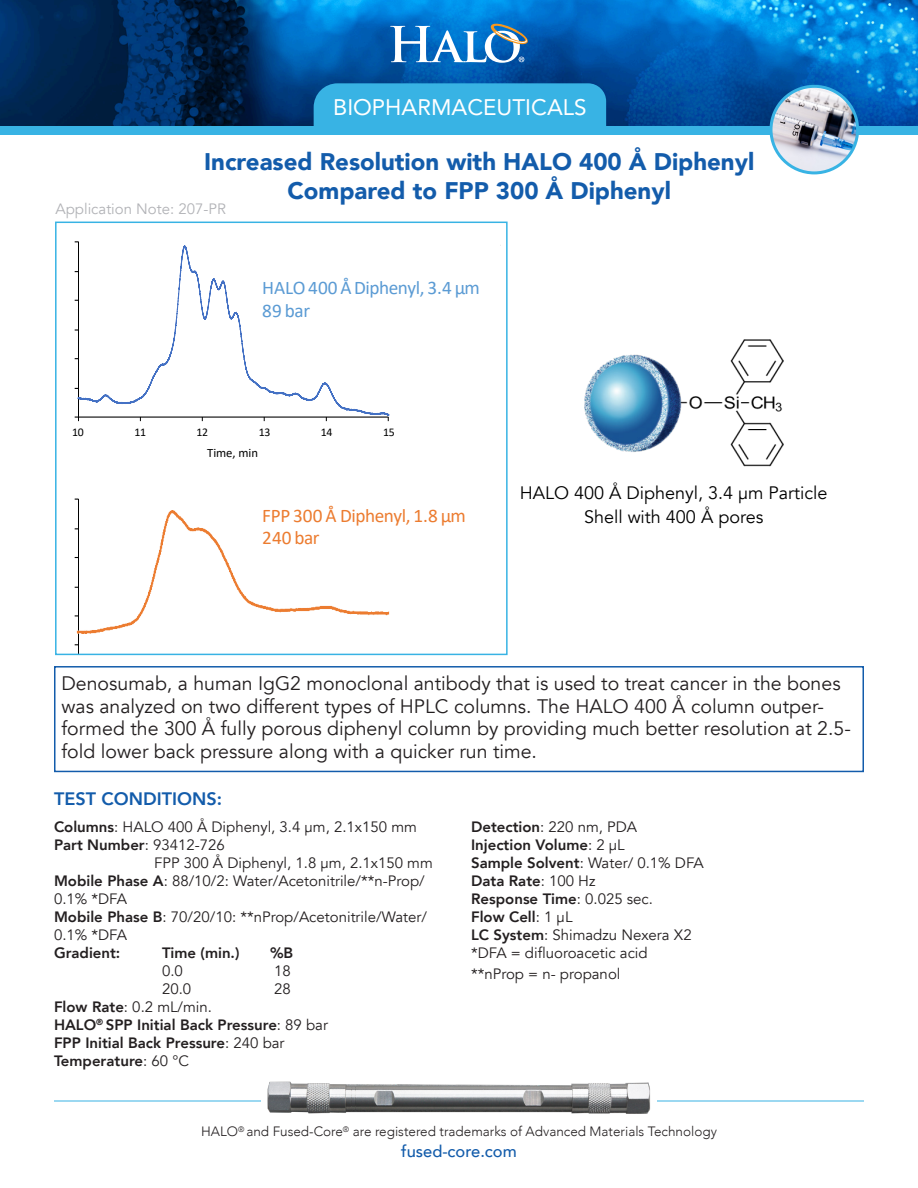
<style>
.page{position:relative;width:918px;height:1188px;background:#fff}
.page>*{position:absolute;margin:0;border:0;box-sizing:border-box;transform-origin:0 0}
.Headline{font:900 24px/28.8px "Avenir";color:#135cab;text-align:center}
.t1{font:22.5px "Avenir";color:#fff}
.t2{font:19.5px/22.5px "Avenir";color:#231f20}
.t3{font:19.2px/23px "Calibri";letter-spacing:-.025em;color:#ec7c30}
.t4{font:19.2px/23px "Calibri";letter-spacing:-.015em;color:#5b9bd4}
.Headline-2{font:18px "Avenir";color:#000}
.Headline-3{font:800 18px "Avenir";color:#135cab}
.t5{font:500 16.5px "Avenir";color:#135cab}
.t6{font:15px/18px "Avenir";color:#231f20}
.t7{font:800 15px "Avenir";color:#231f20}
.t8{font:15px "Avenir";color:#b2b3b7}
.t9{font:300 13.5px "Avenir";color:#231f20}
.t10{font:12.75px "Calibri";letter-spacing:-.005em;color:#000}
.t11{font:11.85px "Calibri";letter-spacing:-.025em;color:#000}
.s1{font-weight:800}
.s2{font-weight:400}
</style>
<div class="page">
<img style="left:0;top:0;width:918px;height:126px">
<svg style="left:390px;top:22px;width:139px;height:41px"></svg>
<div style="left:0;top:126px;width:918px;height:9px;background:#38b3e4"></div>
<div style="left:314px;top:83px;width:292px;height:43px;background:#38b3e4"></div>
<img style="left:771px;top:86px;width:87px;height:87px;border-radius:43px">
<div style="left:770px;top:85px;width:89px;height:89px;border:3px solid #38b3e4;border-radius:50%"></div>
<hr style="left:54px;top:1101px;width:810px;height:1px;background:#38b3e4">
<img style="left:262px;top:1081px;width:395px;height:33px">
<img style="left:584px;top:339px;width:200px;height:128px">
<div style="left:54px;top:666px;width:810px;height:106px;border:2px solid #135cab"></div>
<hr style="left:78px;top:242px;width:1px;height:175px;background:#000">
<hr style="left:79px;top:417px;width:309px;height:1px;background:#000">
<svg style="left:77px;top:245px;width:313px;height:172px"></svg>
<hr style="left:78px;top:499px;width:1px;height:155px;background:#000">
<img style="left:77px;top:510px;width:313px;height:123px">
<div style="left:55px;top:222px;width:453px;height:433px;border:2px solid #38b3e4"></div>
<h2 class="t1" style="left:333px;top:89px;width:255px">BIOPHARMACEUTICALS</h2>
<p class="Headline" style="left:204px;top:146px;width:552px">Increased Resolution with HALO 400 Å Diphenyl<br>Compared to FPP 300 Å Diphenyl</p>
<p class="t8" style="left:56px;top:200px;width:172px">Application Note: 207-PR</p>
<p class="t4" style="left:262px;top:276px;width:219px">HALO400ÅDiphenyl, 3.4 µm<br>89 bar</p>
<p class="t11" style="left:72px;top:424px;width:13px">10</p>
<p class="t11" style="left:134px;top:424px;width:13px">11</p>
<p class="t11" style="left:197px;top:424px;width:13px">12</p>
<p class="t11" style="left:259px;top:424px;width:13px">13</p>
<p class="t11" style="left:321px;top:424px;width:13px">14</p>
<p class="t11" style="left:383px;top:424px;width:13px">15</p>
<p class="t10" style="left:207px;top:444px;width:52px">Time, min</p>
<p class="t3" style="left:262px;top:503px;width:205px">FPP 300 Å Diphenyl, 1.8 µm<br>240 bar</p>
<p class="Headline-2" style="left:520px;top:483px;width:309px">HALO 400 Å Diphenyl, 3.4 µm Particle</p>
<p class="Headline-2" style="left:584px;top:507px;width:181px">Shell with 400 Å pores</p>
<p class="t2" style="left:62px;top:672px;width:791px">Denosumab, a human IgG2 monoclonal antibody that is used to treat cancer in the bones was analyzed on two different types of HPLC columns. The HALO 400 Å column outper&shy;formed the 300 Å fully porous diphenyl column by providing much better resolution at 2.5- fold lower back pressure along with a quicker run time.</p>
<p class="t11" style="left:72px;top:681px;width:13px">13</p>
<p class="t11" style="left:134px;top:681px;width:13px">14</p>
<p class="t11" style="left:197px;top:681px;width:13px">15</p>
<p class="t11" style="left:259px;top:681px;width:13px">16</p>
<p class="t11" style="left:321px;top:681px;width:13px">17</p>
<p class="t11" style="left:383px;top:681px;width:13px">18</p>
<p class="t10" style="left:207px;top:702px;width:52px">Time, min</p>
<p class="Headline-3" style="left:54px;top:785px;width:169px">TEST CONDITIONS:</p>
<p class="t6" style="left:54px;top:818px;width:364px"><span class="s1">Columns</span>: HALO 400 Å Diphenyl, 3.4 μm, 2.1x150 mm</p>
<p class="t7" style="left:54px;top:833px;width:172px">Part Number<span class="s2">: 93412-726</span></p>
<p class="t6" style="left:154px;top:854px;width:280px">FPP 300 Å Diphenyl, 1.8 μm, 2.1x150 mm</p>
<p class="t6" style="left:54px;top:872px;width:372px"><span class="s1">Mobile Phase A</span>: 88/10/2: Water/Acetonitrile/**n-Prop/<br>0.1% *DFA</p>
<p class="t6" style="left:54px;top:908px;width:374px"><span class="s1">Mobile Phase B</span>: 70/20/10: **nProp/Acetonitrile/Water/<br>0.1% *DFA</p>
<p class="t7" style="left:54px;top:941px;width:68px">Gradient:</p>
<p class="t7" style="left:162px;top:941px;width:79px">Time (min.)</p>
<p class="t7" style="left:270px;top:941px;width:25px">%B</p>
<p class="t6" style="left:162px;top:962px;width:22px">0.0</p>
<p class="t6" style="left:274px;top:962px;width:18px">18</p>
<p class="t6" style="left:162px;top:980px;width:31px">20.0</p>
<p class="t6" style="left:274px;top:980px;width:18px">28</p>
<p class="t6" style="left:54px;top:998px;width:160px"><span class="s1">Flow Rate</span>: 0.2 mL/min.</p>
<p class="t7" style="left:54px;top:1013px;width:276px">HALO<sup>®</sup> SPP Initial Back Pressure<span class="s2">: 89 bar</span></p>
<p class="t7" style="left:54px;top:1031px;width:232px">FPP Initial Back Pressure<span class="s2">: 240 bar</span></p>
<p class="t7" style="left:54px;top:1049px;width:136px">Temperature<span class="s2">: 60 °C</span></p>
<p class="t6" style="left:471px;top:818px;width:168px"><span class="s1">Detection</span>: 220 nm, PDA</p>
<p class="t7" style="left:471px;top:833px;width:155px">Injection Volume<span class="s2">: 2 μL</span></p>
<p class="t6" style="left:471px;top:854px;width:234px"><span class="s1">Sample Solvent</span>: Water/ 0.1% DFA</p>
<p class="t7" style="left:471px;top:869px;width:126px">Data Rate<span class="s2">: 100 Hz</span></p>
<p class="t7" style="left:471px;top:887px;width:183px">Response Time<span class="s2">: 0.025 sec.</span></p>
<p class="t7" style="left:471px;top:905px;width:103px">Flow Cell<span class="s2">: 1 μL</span></p>
<p class="t6" style="left:471px;top:926px;width:222px"><span class="s1">LC System</span>: Shimadzu Nexera X2</p>
<p class="t6" style="left:471px;top:944px;width:178px">*DFA = difluoroacetic acid</p>
<p class="t6" style="left:471px;top:965px;width:151px">**nProp = n- propanol</p>
<p class="t9" style="left:201px;top:1124px;width:517px">HALO<sup>®</sup> and Fused-Core<sup>®</sup> are registered trademarks of Advanced Materials Technology</p>
<p class="t5" style="left:401px;top:1137px;width:117px">fused-core.com</p>
</div>
